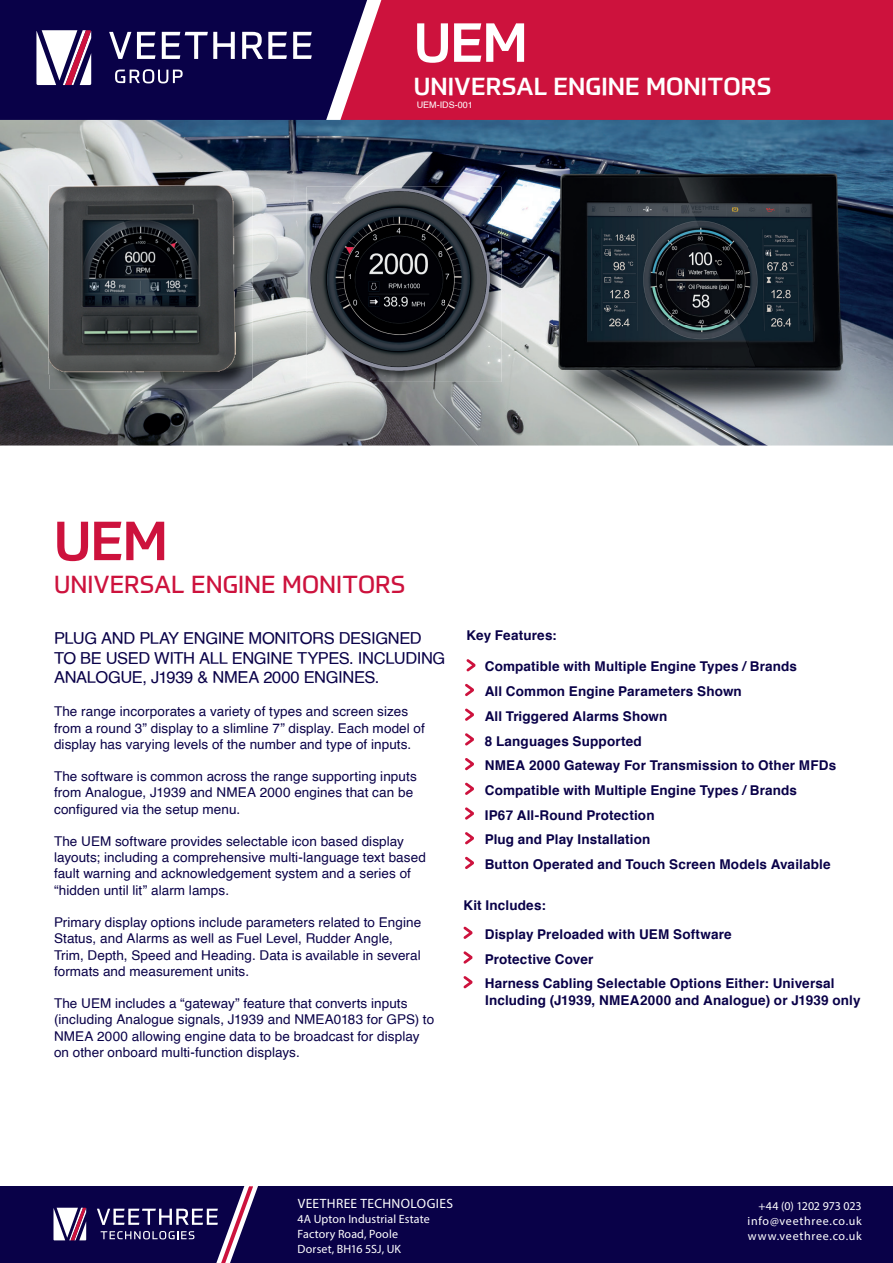
<style>
.page{position:relative;width:893px;height:1263px;background:#fff}
.page>*{position:absolute;margin:0;border:0;box-sizing:border-box;transform-origin:0 0}
.t1{font:500 54px "Prometo";color:#fff}
.t2{font:500 54px "Prometo";color:#cd123d}
.t3{font:500 24px "Prometo";letter-spacing:.005em;color:#fff}
.t4{font:24px "Prometo";letter-spacing:.005em;color:#cd123d}
.t5{font:16.5px/19.8px "Helvetica";letter-spacing:-.02em;color:#090148}
.t6{font:13.5px/16.2px "Helvetica";letter-spacing:.005em;color:#090148}
.t7{font:700 13.5px/24.8px "Helvetica";letter-spacing:.01em;color:#090148}
.t8{font:13.5px "Myriad Pro";letter-spacing:.03em;color:#fff}
.t9{font:12px/15px "Myriad Pro";letter-spacing:.01em;color:#fff}
.t10{font:9px "Helvetica";color:#fff}
</style>
<div class="page">
<div style="left:0;top:0;width:339px;height:120px;background:#090148"></div>
<div style="left:339px;top:0;width:554px;height:120px;background:#cd123d"></div>
<div style="left:0;top:1186px;width:893px;height:77px;background:#090148"></div>
<svg style="left:36px;top:30px;width:55px;height:55px"></svg>
<svg style="left:137px;top:32px;width:18px;height:27px"></svg>
<svg style="left:162px;top:32px;width:73px;height:27px"></svg>
<svg style="left:242px;top:32px;width:45px;height:27px"></svg>
<svg style="left:293px;top:32px;width:19px;height:27px"></svg>
<svg style="left:109px;top:32px;width:22px;height:27px"></svg>
<svg style="left:115px;top:69px;width:68px;height:14px"></svg>
<svg style="left:97px;top:1186px;width:161px;height:77px"></svg>
<svg style="left:54px;top:1208px;width:32px;height:32px"></svg>
<img style="left:0;top:120px;width:893px;height:325px">
<svg style="left:466px;top:659px;width:10px;height:13px"></svg>
<svg style="left:465px;top:683px;width:9px;height:14px"></svg>
<svg style="left:465px;top:708px;width:9px;height:13px"></svg>
<svg style="left:465px;top:733px;width:9px;height:13px"></svg>
<svg style="left:465px;top:758px;width:9px;height:13px"></svg>
<svg style="left:465px;top:782px;width:9px;height:13px"></svg>
<svg style="left:465px;top:807px;width:9px;height:13px"></svg>
<svg style="left:465px;top:832px;width:9px;height:13px"></svg>
<svg style="left:465px;top:856px;width:9px;height:13px"></svg>
<svg style="left:463px;top:926px;width:10px;height:13px"></svg>
<svg style="left:463px;top:951px;width:10px;height:13px"></svg>
<svg style="left:463px;top:976px;width:10px;height:13px"></svg>
<img style="left:49px;top:186px;width:203px;height:203px">
<img style="left:49px;top:186px;width:186px;height:188px">
<img style="left:307px;top:187px;width:194px;height:195px">
<img style="left:308px;top:189px;width:182px;height:181px">
<img style="left:554px;top:170px;width:292px;height:207px">
<h1 class="t1" style="left:414px;top:9px;width:115px">UEM</h1>
<h2 class="t3" style="left:414px;top:71px;width:359px">UNIVERSAL ENGINE MONITORS</h2>
<p class="t10" style="left:417px;top:98px;width:58px">UEM-IDS-001</p>
<h1 class="t2" style="left:54px;top:507px;width:115px">UEM</h1>
<h2 class="t4" style="left:54px;top:570px;width:353px">UNIVERSAL ENGINE MONITORS</h2>
<p class="t5" style="left:54px;top:629px;width:393px">PLUG AND PLAY ENGINE MONITORS DESIGNED<br>TO BE USED WITH ALL ENGINE TYPES. INCLUDING<br>ANALOGUE, J1939 &amp; NMEA 2000 ENGINES.</p>
<p class="t6" style="left:54px;top:704px;width:372px">The range incorporates a variety of types and screen sizes from a round 3” display to a slimline 7” display. Each model of display has varying levels of the number and type of inputs.</p>
<p class="t6" style="left:54px;top:769px;width:364px">The software is common across the range supporting inputs from Analogue, J1939 and NMEA 2000 engines that can be configured via the setup menu.</p>
<p class="t6" style="left:54px;top:834px;width:373px">The UEM software provides selectable icon based display layouts; including a comprehensive multi-language text based fault warning and acknowledgement system and a series of “hidden until lit” alarm lamps.</p>
<p class="t6" style="left:54px;top:915px;width:369px">Primary display options include parameters related to Engine Status, and Alarms as well as Fuel Level, Rudder Angle, Trim, Depth, Speed and Heading. Data is available in several formats and measurement units.</p>
<p class="t6" style="left:54px;top:996px;width:382px">The UEM includes a “gateway” feature that converts inputs (including Analogue signals, J1939 and NMEA0183 for GPS) to NMEA 2000 allowing engine data to be broadcast for display on other onboard multi-function displays.</p>
<p class="t7" style="left:466px;top:623px;width:92px">Key Features:</p>
<p class="t7" style="left:485px;top:654px;width:353px">Compatible with Multiple Engine Types / Brands<br>All Common Engine Parameters Shown<br>All Triggered Alarms Shown<br>8 Languages Supported<br>NMEA 2000 Gateway For Transmission to Other MFDs Compatible with Multiple Engine Types / Brands<br>IP67 All-Round Protection<br>Plug and Play Installation<br>Button Operated and Touch Screen Models Available</p>
<p class="t7" style="left:485px;top:891px;width:248px;line-height:29px;text-indent:-21px">Kit Includes:<br>Display Preloaded with UEM Software</p>
<p class="t7" style="left:485px;top:947px;width:351px">Protective Cover<br>Harness Cabling Selectable Options Either: Universal</p>
<p class="t7" style="left:485px;top:988px;width:377px">Including (J1939, NMEA2000 and Analogue) or J1939 only</p>
<p class="t8" style="left:298px;top:1195px;width:157px">VEETHREE TECHNOLOGIES</p>
<p class="t9" style="left:298px;top:1212px;width:134px">4A Upton Industrial Estate<br>Factory Road, Poole<br>Dorset, BH16 5SJ, UK</p>
<p class="t9" style="left:748px;top:1198px;width:116px;text-align:justify;text-indent:11px">+44 (0) 1202 973 023 info@veethree.co.uk www.veethree.co.uk</p>
</div>
